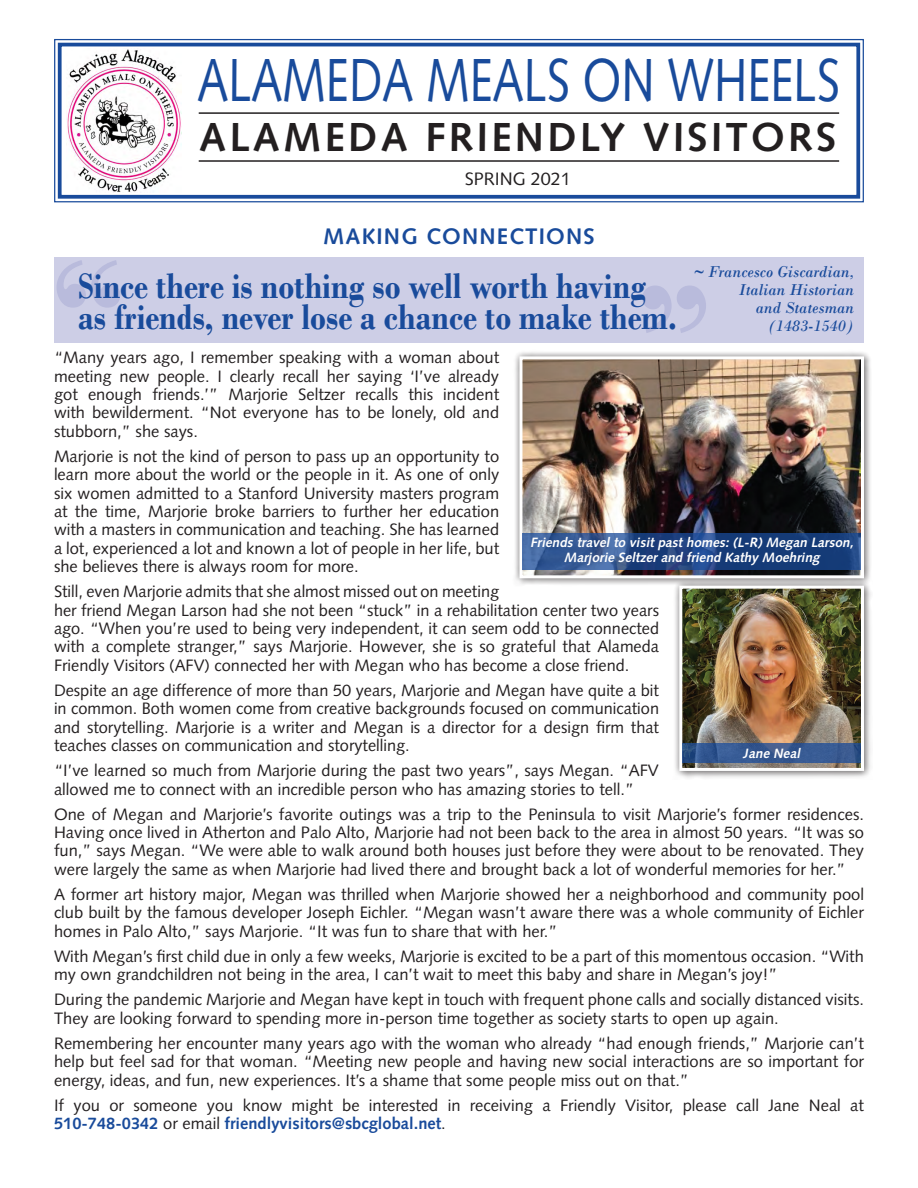
<style>
.page{position:relative;width:918px;height:1188px;background:#fff}
.page>*{position:absolute;margin:0;border:0;box-sizing:border-box;transform-origin:0 0}
.t1{font:700 156.9px "Bodoni";color:#b9bbdc}
.t2{font:60.75px "Syntax LT Std";color:#194b9b;scale:.76 1}
.t3{font:700 40.5px "Syntax LT Std";letter-spacing:.08em;color:#231f20}
.t4{font:700 37.05px "Bodoni";color:#194b9b;scale:.87 1}
.t5{font:700 22.5px "Syntax LT Std";letter-spacing:.05em;color:#194b9b}
.t6{font:18px "Syntax LT Std";color:#231f20}
.t7{font:16.5px/18.3px "Syntax LT Std";color:#231f20;text-align:justify}
.t8{font:italic 16.5px "Bodoni";color:#194b9b}
.t9{font:italic 700 13.5px "Syntax LT Std";color:#fff}
.s1{font-weight:700}
.s2{font-weight:700;color:#194b9b}
</style>
<div class="page">
<svg style="left:54px;top:39px;width:810px;height:164px"></svg>
<div style="left:58px;top:43px;width:802px;height:156px;border:4px solid #194b9b"></div>
<hr style="left:199px;top:112px;width:640px;height:2px;background:#231f20">
<hr style="left:199px;top:160px;width:640px;height:2px;background:#231f20">
<div style="left:54px;top:258px;width:810px;height:85px;background:#cdcee6"></div>
<div style="left:513px;top:350px;width:360px;height:237px;background:#231f20;opacity:.75"></div>
<img style="left:523px;top:360px;width:337px;height:214px">
<div style="left:519px;top:356px;width:345px;height:222px;border:3px solid #fff"></div>
<svg style="left:523px;top:533px;width:338px;height:37px;background:#254986"></svg>
<div style="left:673px;top:579px;width:200px;height:201px;background:#231f20;opacity:.75"></div>
<img style="left:683px;top:590px;width:177px;height:177px">
<div style="left:679px;top:586px;width:185px;height:185px;border:3px solid #fff"></div>
<svg style="left:682px;top:743px;width:179px;height:20px;background:#35578f"></svg>
<img style="left:66px;top:49px;width:115px;height:143px">
<p class="t2" style="left:197px;top:44px;width:847px">ALAMEDA MEALS ON WHEELS</p>
<p class="t3" style="left:199px;top:114px;width:639px">ALAMEDA FRIENDLY VISITORS</p>
<p class="t6" style="left:465px;top:168px;width:108px">SPRING 2021</p>
<p class="t5" style="left:323px;top:224px;width:273px">MAKING CONNECTIONS</p>
<p class="t1" style="left:126px;top:347px;width:78px;rotate:-180deg">”</p>
<p class="t8" style="left:693px;top:262px;width:162px"><span class="s1">~</span> Francesco Giscardian,</p>
<p class="t8" style="left:738px;top:280px;width:118px">Italian Historian</p>
<p class="t8" style="left:756px;top:298px;width:100px">and Statesman</p>
<p class="t8" style="left:768px;top:316px;width:88px">(1483-1540)</p>
<p class="t4" style="left:78px;top:264px;width:655px">Since there is nothing so well worth having</p>
<p class="t4" style="left:78px;top:295px;width:690px">as friends, never lose a chance to make them.</p>
<p class="t1" style="left:636px;top:246px;width:78px">”</p>
<p class="t7" style="left:54px;top:349px;width:447px">“Many years ago, I remember speaking with a woman about meeting new people. I clearly recall her saying ‘I’ve already got enough friends.’” Marjorie Seltzer recalls this incident with bewilderment. “Not everyone has to be lonely, old and stubborn,” she says.</p>
<p class="t7" style="left:54px;top:447px;width:447px">Marjorie is not the kind of person to pass up an opportunity to learn more about the world or the people in it. As one of only six women admitted to a Stanford University masters program at the time, Marjorie broke barriers to further her education with a masters in communication and teaching. She has learned a lot, experienced a lot and known a lot of people in her life, but she believes there is always room for more.</p>
<p class="t7" style="left:54px;top:583px;width:607px;text-align:left">Still, even Marjorie admits that she almost missed out on meeting<br>her friend Megan Larson had she not been “stuck” in a rehabilitation center two years ago. “When you’re used to being very independent, it can seem odd to be connected with a complete stranger,” says Marjorie. However, she is so grateful that Alameda Friendly Visitors (AFV) connected her with Megan who has become a close friend.</p>
<p class="t7" style="left:54px;top:681px;width:607px">Despite an age difference of more than 50 years, Marjorie and Megan have quite a bit in common. Both women come from creative backgrounds focused on communication and storytelling. Marjorie is a writer and Megan is a director for a design firm that teaches classes on communication and storytelling.</p>
<p class="t7" style="left:54px;top:761px;width:606px">“I’ve learned so much from Marjorie during the past two years”, says Megan. “AFV allowed me to connect with an incredible person who has amazing stories to tell.”</p>
<p class="t7" style="left:54px;top:805px;width:812px">One of Megan and Marjorie’s favorite outings was a trip to the Peninsula to visit Marjorie’s former residences.<br>Having once lived in Atherton and Palo Alto, Marjorie had not been back to the area in almost 50 years. “It was so fun,” says Megan. “We were able to walk around both houses just before they were about to be renovated. They were largely the same as when Marjorie had lived there and brought back a lot of wonderful memories for her.”</p>
<p class="t7" style="left:54px;top:885px;width:812px">A former art history major, Megan was thrilled when Marjorie showed her a neighborhood and community pool club built by the famous developer Joseph Eichler. “Megan wasn’t aware there was a whole community of Eichler homes in Palo Alto,” says Marjorie. “It was fun to share that with her.”</p>
<p class="t7" style="left:54px;top:947px;width:811px">With Megan’s first child due in only a few weeks, Marjorie is excited to be a part of this momentous occasion. “With my own grandchildren not being in the area, I can’t wait to meet this baby and share in Megan’s joy!”</p>
<p class="t7" style="left:54px;top:991px;width:812px">During the pandemic Marjorie and Megan have kept in touch with frequent phone calls and socially distanced visits.<br>They are looking forward to spending more in-person time together as society starts to open up again.</p>
<p class="t7" style="left:54px;top:1034px;width:812px">Remembering her encounter many years ago with the woman who already “had enough friends,” Marjorie can’t help but feel sad for that woman. “Meeting new people and having new social interactions are so important for energy, ideas, and fun, new experiences. It’s a shame that some people miss out on that.”</p>
<p class="t7" style="left:54px;top:1096px;width:812px">If you or someone you know might be interested in receiving a Friendly Visitor, please call Jane Neal at<br><span class="s2">510-748-0342</span> or email <span class="s2">friendlyvisitors@sbcglobal.net</span>.</p>
<p class="t9" style="left:530px;top:535px;width:327px">Friends travel to visit past homes: (L-R) Megan Larson,</p>
<p class="t9" style="left:564px;top:550px;width:260px">Marjorie Seltzer and friend Kathy Moehring</p>
<p class="t9" style="left:743px;top:745px;width:61px">Jane Neal</p>
</div>
